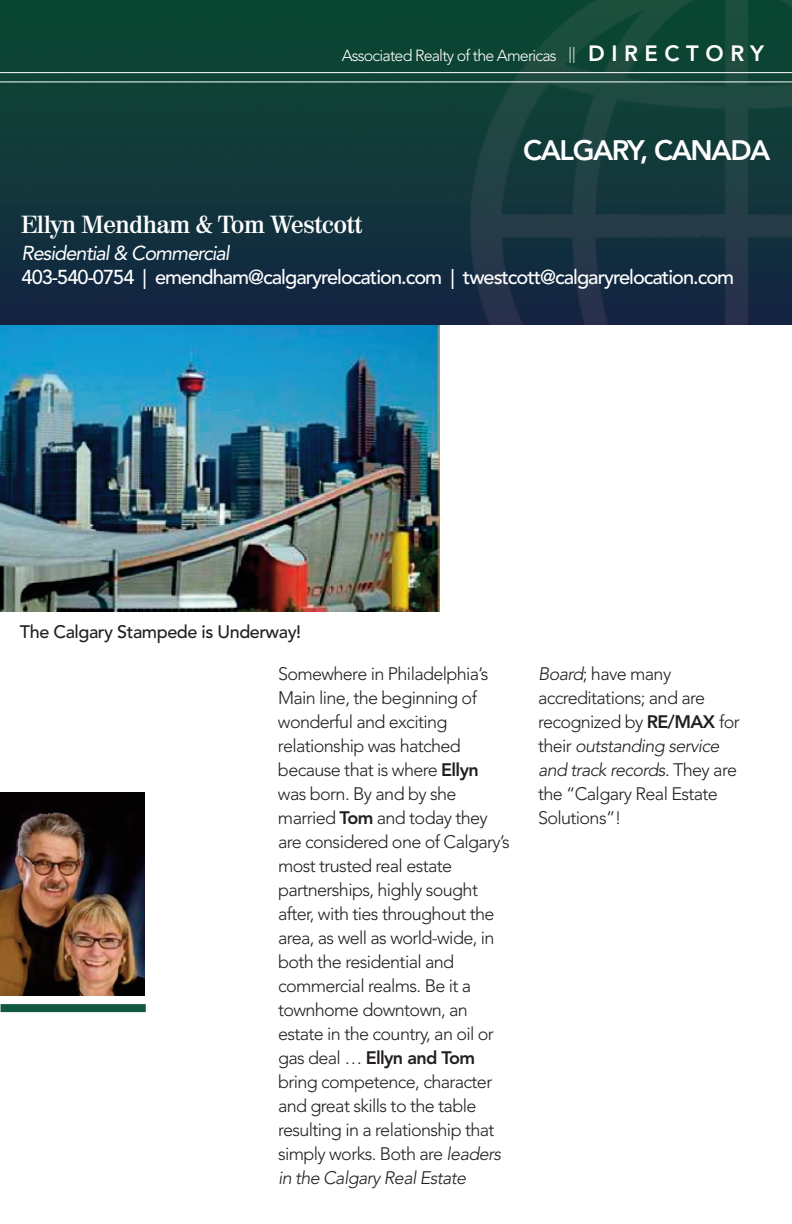
<style>
.page{position:relative;width:792px;height:1224px;background:#fff}
.page>*{position:absolute;margin:0;border:0;box-sizing:border-box;transform-origin:0 0}
.t1{font:800 28px "Avenir LT Std";letter-spacing:-.05em;color:#fff}
.t2{font:700 24px "Valencia";color:#fff}
.t3{font:500 20px "Avenir LT Std";letter-spacing:-.05em;color:#fff}
.t4{font:italic 20px "Avenir LT Std";letter-spacing:-.05em;color:#fff}
.t5{font:300 18px/24px "Avenir LT Std";letter-spacing:-.035em;color:#231f20}
.t6{font:500 18px "Avenir LT Std";letter-spacing:-.025em;color:#231f20}
.t7{font:300 16px "Avenir LT Std";letter-spacing:-.05em;color:#fff}
.s1{font-weight:800;font-size:22px}
.s2{font-weight:800}
.s3{font-style:italic}
</style>
<div class="page">
<img style="left:0;top:325px;width:439px;height:287px">
<img style="left:0;top:0;width:792px;height:325px">
<hr style="left:0;top:321px;width:439px;height:4px;background:#152241">
<hr style="left:0;top:72px;width:792px;height:1px;background:#fff">
<hr style="left:0;top:82px;width:792px;height:1px;background:#fff">
<div style="left:1px;top:1004px;width:145px;height:8px;background:#105941"></div>
<img style="left:1px;top:793px;width:144px;height:203px">
<p class="t7" style="left:342px;top:49px;width:424px">Associated Realty of the Americas || <span class="s1">D I R E C T O R Y</span></p>
<h1 class="t1" style="left:523px;top:139px;width:249px">CALGARY, CANADA</h1>
<h2 class="t2" style="left:22px;top:216px;width:342px">Ellyn Mendham &amp; Tom Westcott</h2>
<p class="t4" style="left:22px;top:245px;width:210px">Residential &amp; Commercial</p>
<p class="t3" style="left:22px;top:269px;width:714px">403-540-0754 | emendham@calgaryrelocation.com | twestcott@calgaryrelocation.com</p>
<p class="t6" style="left:20px;top:624px;width:283px">The Calgary Stampede is Underway!</p>
<p class="t5" style="left:278px;top:663px;width:233px">Somewhere in Philadelphia’s<br>Main line, the beginning of wonderful and exciting relationship was hatched because that is where <span class="s2">Ellyn </span>was born. By and by she married <span class="s2">Tom</span> and today they are considered one of Calgary’s most trusted real estate partnerships, highly sought after, with ties throughout the area, as well as world-wide, in both the residential and commercial realms. Be it a townhome downtown, an estate in the country, an oil or gas deal … <span class="s2">Ellyn and Tom </span>bring competence, character and great skills to the table resulting in a relationship that simply works. Both are <span class="s3">leaders in the Calgary Real Estate</span></p>
<p class="t5" style="left:538px;top:663px;width:203px"><span class="s3">Board</span>; have many accreditations; and are recognized by <span class="s2">RE/MAX</span> for their <span class="s3">outstanding service and track records</span>. They are the “Calgary Real Estate<br>Solutions”!</p>
</div>
